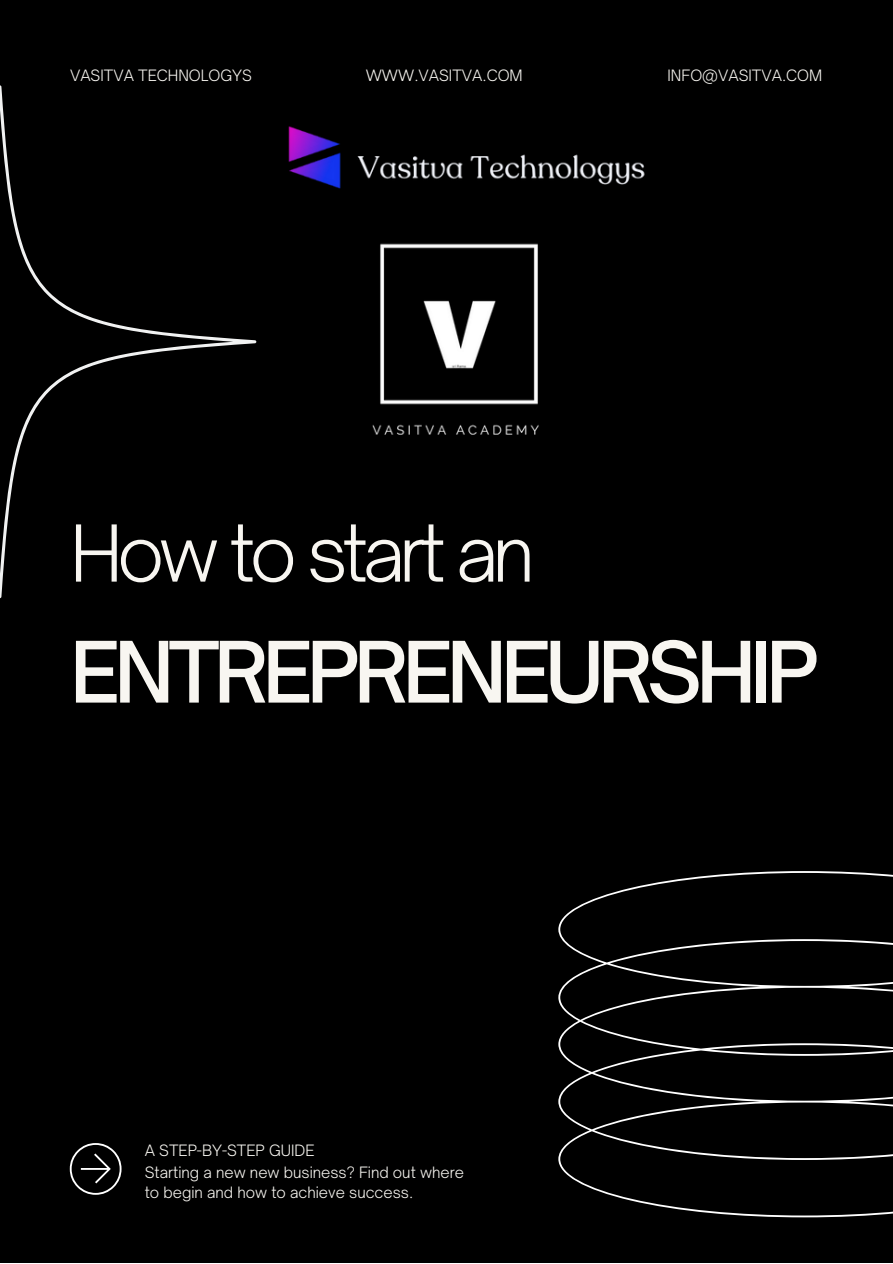
<style>
.page{position:relative;width:893px;height:1264px;background:#fff}
.page>*{position:absolute;margin:0;border:0;box-sizing:border-box;transform-origin:0 0}
.t1{font:500 81px "Open Sauce One";letter-spacing:-.07em;color:#f8f6f1}
.t2{font:300 75px "Open Sauce One";letter-spacing:-.07em;color:#f8f6f1}
.t3{font:300 15px/20.9px "Open Sauce One";color:#f8f6f1}
</style>
<div class="page">
<div style="left:0;top:0;width:892px;height:1262px;background:#000"></div>
<svg style="left:0;top:85px;width:256px;height:513px"></svg>
<svg style="left:70px;top:1143px;width:51px;height:51px"></svg>
<svg style="left:558px;top:871px;width:334px;height:346px"></svg>
<img style="left:372px;top:243px;width:167px;height:192px">
<img style="left:211px;top:112px;width:434px;height:109px">
<p class="t3" style="left:70px;top:65px;width:183px">VASITVA TECHNOLOGYS</p>
<p class="t3" style="left:366px;top:65px;width:158px">WWW.VASITVA.COM</p>
<p class="t3" style="left:667px;top:65px;width:156px">INFO@VASITVA.COM</p>
<h2 class="t2" style="left:70px;top:506px;width:466px">How to start an</h2>
<h1 class="t1" style="left:70px;top:621px;width:750px">ENTREPRENEURSHIP</h1>
<p class="t3" style="left:145px;top:1139px;width:321px">A STEP-BY-STEP GUIDE<br>Starting a new new business? Find out where to begin and how to achieve success.</p>
</div>
